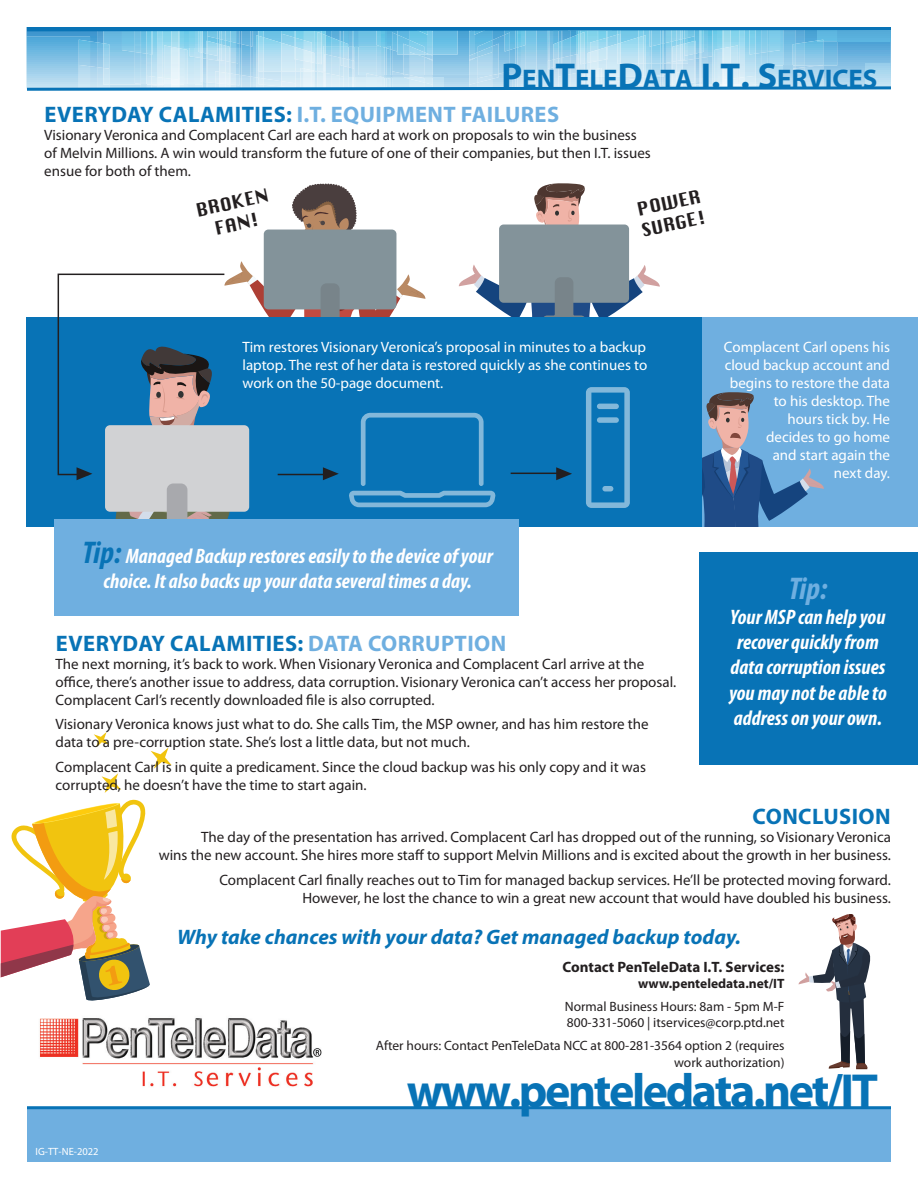
<style>
.page{position:relative;width:918px;height:1188px;background:#fff}
.page>*{position:absolute;margin:0;border:0;box-sizing:border-box;transform-origin:0 0}
.t1{font:700 48px "Myriad Pro";letter-spacing:-.05em;color:#0873b6}
.t2{font:italic 700 condensed 31.5px "Myriad Pro";color:#6fafe0}
.t3{font:700 27px "Myriad Pro";color:#0873b6}
.t4{font:700 22.5px "Myriad Pro";letter-spacing:.02em;color:#0873b6}
.t5{font:700 22.5px "Myriad Pro";letter-spacing:.02em;color:#6fafe0}
.t6{font:italic 700 condensed 21px/25.2px "Myriad Pro";color:#fff;text-align:center}
.t7{font:italic 700 21px "Myriad Pro";color:#0873b6}
.t8{font:18px "Krungthep";color:#231f20}
.t9{font:15px/18px "Myriad Pro";color:#231f20}
.t10{font:15px/18px "Myriad Pro";color:#fff;text-align:justify}
.t11{font:700 15px "Myriad Pro";color:#231f20}
.t12{font:13.5px/16.2px "Myriad Pro";color:#231f20;text-align:right}
.t13{font:700 13.5px "Myriad Pro";color:#231f20}
.t14{font:10.5px "Myriad Pro";color:#fff}
.s1{font-size:36px}
.s2{color:#0873b6}
.s3{font-size:31.5px;color:#0873b6}
.s4{color:#6fafe0}
</style>
<div class="page">
<svg style="left:1px;top:732px;width:171px;height:269px"></svg>
<svg style="left:26px;top:27px;width:865px;height:64px;background:#9acfe9"></svg>
<hr style="left:27px;top:27px;width:864px;height:3px;background:#0873b6">
<div style="left:27px;top:1108px;width:864px;height:54px;background:#6fafe0"></div>
<hr style="left:27px;top:1106px;width:864px;height:3px;background:#0873b6">
<img style="left:39px;top:1018px;width:283px;height:69px">
<svg style="left:799px;top:914px;width:72px;height:155px"></svg>
<div style="left:26px;top:318px;width:676px;height:209px;background:#0873b6"></div>
<svg style="left:57px;top:183px;width:603px;height:344px"></svg>
<div style="left:702px;top:318px;width:216px;height:209px;background:#6fafe0"></div>
<svg style="left:702px;top:392px;width:122px;height:135px"></svg>
<div style="left:54px;top:519px;width:464px;height:97px;background:#6fafe0"></div>
<div style="left:700px;top:553px;width:218px;height:212px;background:#0873b6"></div>
<p class="t3" style="left:501px;top:61px;width:378px"><span class="s1">P</span>EN<span class="s1">T</span>ELE<span class="s1">D</span>ATA <span class="s1">I.T. S</span>ERVICES</p>
<p class="t5" style="left:45px;top:100px;width:516px"><span class="s2">EVERYDAY CALAMITIES:</span> I.T. EQUIPMENT FAILURES</p>
<p class="t9" style="left:44px;top:126px;width:608px">Visionary Veronica and Complacent Carl are each hard at work on proposals to win the business of Melvin Millions. A win would transform the future of one of their companies, but then I.T. issues ensue for both of them.</p>
<p class="t8" style="left:194px;top:200px;width:75px;rotate:-12deg">BROKEN</p>
<p class="t8" style="left:213px;top:218px;width:47px;rotate:-12deg">FAN!</p>
<p class="t8" style="left:635px;top:199px;width:66px;rotate:-12deg">POWER</p>
<p class="t8" style="left:639px;top:221px;width:67px;rotate:-12deg">SURGE!</p>
<p class="t10" style="left:242px;top:338px;width:406px">Tim restores Visionary Veronica’s proposal in minutes to a backup laptop. The rest of her data is restored quickly as she continues to work on the 50-page document.</p>
<p class="t10" style="left:724px;top:338px;width:168px;text-align:right">Complacent Carl opens his cloud backup account and begins to restore the data to his desktop. The<br>hours tick by. He<br>decides to go home<br>and start again the<br>next day.</p>
<p class="t6" style="left:83px;top:543px;width:412px"><span class="s3">Tip:</span> Managed Backup restores easily to the device of your choice. It also backs up your data several times a day.</p>
<p class="t4" style="left:56px;top:628px;width:452px">EVERYDAY CALAMITIES: <span class="s4">DATA CORRUPTION</span></p>
<p class="t9" style="left:56px;top:654px;width:622px">The next morning, it’s back to work. When Visionary Veronica and Complacent Carl arrive at the office, there’s another issue to address, data corruption. Visionary Veronica can’t access her proposal.<br>Complacent Carl’s recently downloaded file is also corrupted.</p>
<p class="t9" style="left:56px;top:715px;width:595px">Visionary Veronica knows just what to do. She calls Tim, the MSP owner, and has him restore the data to a pre-corruption state. She’s lost a little data, but not much.</p>
<p class="t9" style="left:56px;top:758px;width:592px">Complacent Carl is in quite a predicament. Since the cloud backup was his only copy and it was corrupted, he doesn’t have the time to start again.</p>
<p class="t2" style="left:789px;top:569px;width:40px">Tip:</p>
<p class="t6" style="left:729px;top:604px;width:159px">Your MSP can help you recover quickly from data corruption issues you may not be able to address on your own.</p>
<p class="t4" style="left:753px;top:802px;width:140px">CONCLUSION</p>
<p class="t9" style="left:159px;top:828px;width:734px;text-align:right">The day of the presentation has arrived. Complacent Carl has dropped out of the running, so Visionary Veronica<br>wins the new account. She hires more staff to support Melvin Millions and is excited about the growth in her business.</p>
<p class="t9" style="left:219px;top:870px;width:673px;text-align:right">Complacent Carl finally reaches out to Tim for managed backup services. He’ll be protected moving forward.<br>However, he lost the chance to win a great new account that would have doubled his business.</p>
<p class="t7" style="left:177px;top:924px;width:565px">Why take chances with your data? Get managed backup today.</p>
<p class="t11" style="left:563px;top:957px;width:223px">Contact PenTeleData I.T. Services:</p>
<p class="t13" style="left:638px;top:975px;width:148px">www.penteledata.net/IT</p>
<p class="t12" style="left:565px;top:998px;width:221px">Normal Business Hours: 8am - 5pm M-F</p>
<p class="t12" style="left:567px;top:1015px;width:219px">800-331-5060 | itservices@corp.ptd.net</p>
<p class="t12" style="left:376px;top:1037px;width:410px">After hours: Contact PenTeleData NCC at 800-281-3564 option 2 (requires work authorization)</p>
<p class="t14" style="left:36px;top:1145px;width:65px">IG-TT-NE-2022</p>
<p class="t1" style="left:407px;top:1059px;width:473px">www.penteledata.net/IT</p>
</div>
